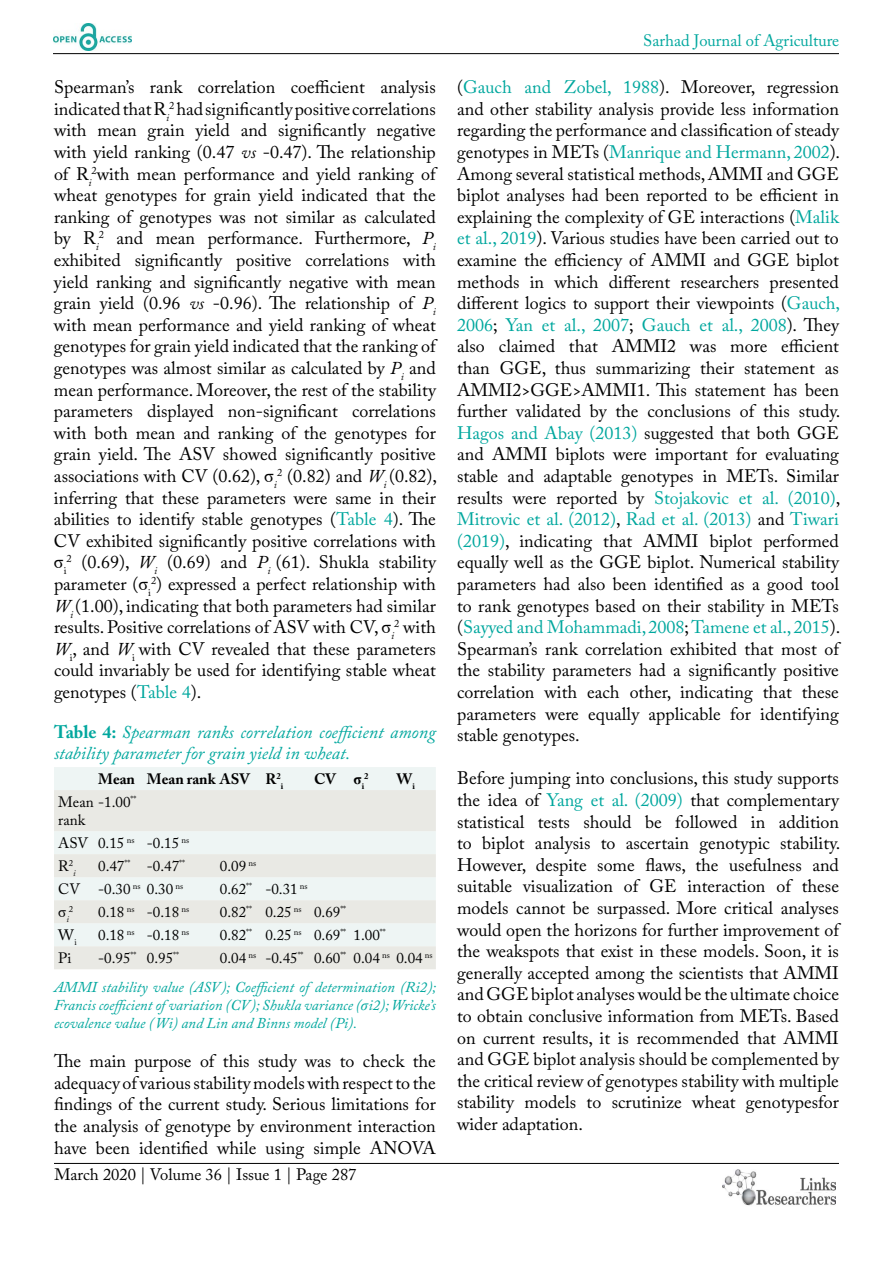
<style>
.page{position:relative;width:893px;height:1263px;background:#fff}
.page>*{position:absolute;margin:0;border:0;box-sizing:border-box;transform-origin:0 0}
.t1{font:18px/21.6px "Adobe Caslon Pro";color:#000;text-align:justify}
.t2{font:italic 18px/21.6px "Adobe Caslon Pro";color:#00a79e}
.t3{font:16.5px "Adobe Caslon Pro";color:#000}
.t4{font:16.5px "Adobe Caslon Pro";color:#00a79e}
.t5{font:italic 15px/28.2px "Adobe Caslon Pro";color:#00a79e;text-align:right}
.t6{font:15px/18px "Adobe Caslon Pro";color:#000}
.t7{font:700 15px "Adobe Caslon Pro";color:#000}
.t8{font:15px "Times New Roman";color:#000}
.t9{font:700 8.7px "Adobe Caslon Pro";color:#000}
.t10{font:italic 8.7px "Adobe Caslon Pro";color:#000}
.t11{font:8.7px "Adobe Caslon Pro";color:#000}
.s1{font-style:italic}
.s2{font-family:"Times New Roman"}
.s3{color:#00a79e}
.s4{font-weight:700;font-style:normal}
.s5{font-style:normal;color:#000}
</style>
<div class="page">
<hr style="left:53px;top:53px;width:786px;height:1px;background:#000">
<hr style="left:54px;top:1163px;width:785px;height:1px;background:#000">
<img style="left:53px;top:24px;width:78px;height:27px">
<img style="left:722px;top:1169px;width:113px;height:37px">
<div style="left:54px;top:767px;width:382px;height:23px;background:#eef5f4"></div>
<svg style="left:54px;top:790px;width:382px;height:179px;background:#ebedea"></svg>
<p class="t1" style="left:54px;top:76px;width:385px">Spearman’s rank correlation coefficient analysis indicated that R<sub>i</sub><sup>2</sup> had significantly positive correlations with mean grain yield and significantly negative with yield ranking (0.47 <span class="s1">vs</span> -0.47). The relationship of R<sub>i</sub><sup>2</sup>with mean performance and yield ranking of wheat genotypes for grain yield indicated that the ranking of genotypes was not similar as calculated by R<sub>i</sub><sup>2</sup> and mean performance. Furthermore, <span class="s1">P</span><sub>i </sub>exhibited significantly positive correlations with yield ranking and significantly negative with mean grain yield (0.96 <span class="s1">vs</span> -0.96). The relationship of <span class="s1">P</span><sub>i </sub>with mean performance and yield ranking of wheat genotypes for grain yield indicated that the ranking of genotypes was almost similar as calculated by <span class="s1">P</span><sub>i</sub> and mean performance. Moreover, the rest of the stability parameters displayed non-significant correlations with both mean and ranking of the genotypes for grain yield. The ASV showed significantly positive associations with CV (0.62), <span class="s2">σ</span><sub>i</sub><sup>2</sup> (0.82) and <span class="s1">W</span><sub>i</sub> (0.82), inferring that these parameters were same in their abilities to identify stable genotypes (<span class="s3">Table 4</span>). The CV exhibited significantly positive correlations with <span class="s2">σ</span><sub>i</sub><sup>2</sup> (0.69), <span class="s1">W</span><sub>i</sub> (0.69) and <span class="s1">P</span><sub>i</sub> (61). Shukla stability parameter (<span class="s2">σ</span><sub>i</sub><sup>2</sup>) expressed a perfect relationship with <span class="s1">W</span><sub>i</sub> (1.00), indicating that both parameters had similar results. Positive correlations of ASV with CV, <span class="s2">σ</span><sub>i</sub><sup>2</sup> with <span class="s1">W</span><sub>i</sub>, and <span class="s1">W</span><sub>i</sub> with CV revealed that these parameters could invariably be used for identifying stable wheat genotypes (<span class="s3">Table 4</span>).</p>
<p class="t2" style="left:54px;top:721px;width:383px"><span class="s4">Table 4:</span> Spearman ranks correlation coefficient among stability parameter for grain yield in wheat.</p>
<p class="t7" style="left:98px;top:770px;width:184px">Mean Mean rank ASV R<sup>2</sup></p>
<p class="t9" style="left:281px;top:781px;width:4px">i</p>
<p class="t7" style="left:314px;top:770px;width:52px">CV <span class="s2">σ</span><sub>i</sub></p>
<p class="t9" style="left:364px;top:771px;width:6px">2</p>
<p class="t7" style="left:396px;top:770px;width:20px">W<sub>i</sub></p>
<p class="t6" style="left:58px;top:793px;width:80px">Mean -1.00<sup>** </sup>rank</p>
<p class="t6" style="left:58px;top:831px;width:132px;line-height:23px">ASV 0.15 <sup>ns</sup> -0.15 <sup>ns<br></sup>R<sup>2</sup></p>
<p class="t10" style="left:73px;top:868px;width:4px">i</p>
<p class="t6" style="left:98px;top:857px;width:88px">0.47<sup>**</sup> -0.47<sup>**</sup></p>
<p class="t6" style="left:220px;top:857px;width:38px">0.09 <sup>ns</sup></p>
<p class="t6" style="left:58px;top:880px;width:126px">CV -0.30 <sup>ns</sup> 0.30 <sup>ns</sup></p>
<p class="t6" style="left:220px;top:880px;width:89px">0.62<sup>**</sup> -0.31 <sup>ns</sup></p>
<p class="t8" style="left:58px;top:902px;width:12px">σ<sub>i</sub></p>
<p class="t11" style="left:69px;top:904px;width:6px">2</p>
<p class="t6" style="left:98px;top:903px;width:93px">0.18 <sup>ns</sup> -0.18 <sup>ns</sup></p>
<p class="t6" style="left:220px;top:903px;width:128px">0.82<sup>**</sup> 0.25 <sup>ns</sup> 0.69<sup>**</sup></p>
<p class="t6" style="left:58px;top:926px;width:20px">W<sub>i</sub></p>
<p class="t6" style="left:98px;top:926px;width:93px">0.18 <sup>ns</sup> -0.18 <sup>ns</sup></p>
<p class="t6" style="left:220px;top:926px;width:167px">0.82<sup>**</sup> 0.25 <sup>ns</sup> 0.69<sup>**</sup> 1.00<sup>**</sup></p>
<p class="t6" style="left:58px;top:949px;width:15px">Pi</p>
<p class="t6" style="left:98px;top:949px;width:82px">-0.95<sup>**</sup> 0.95<sup>**</sup></p>
<p class="t5" style="left:54px;top:944px;width:384px"><span class="s5">0.04</span> <sup>ns</sup> <span class="s5">-0.45</span><sup>**</sup> <span class="s5">0.60</span><sup>**</sup> <span class="s5">0.04</span> <sup>ns</sup> <span class="s5">0.04</span> <sup>ns<br></sup>AMMI stability value (ASV); Coefficient of determination (Ri2);</p>
<p class="t5" style="left:54px;top:995px;width:383px;line-height:18px;text-align:left">Francis coefficient of variation (CV); Shukla variance (<span class="s2">σ</span>i2); Wricke’s ecovalence value (Wi) and Lin and Binns model (Pi).</p>
<p class="t1" style="left:54px;top:1050px;width:383px">The main purpose of this study was to check the adequacy of various stability models with respect to the findings of the current study. Serious limitations for the analysis of genotype by environment interaction have been identified while using simple ANOVA</p>
<p class="t3" style="left:54px;top:1165px;width:304px">March 2020 | Volume 36 | Issue 1 | Page 287</p>
<p class="t4" style="left:643px;top:31px;width:198px">Sarhad Journal of Agriculture</p>
<p class="t1" style="left:457px;top:76px;width:385px">(<span class="s3">Gauch and Zobel, 1988</span>). Moreover, regression and other stability analysis provide less information regarding the performance and classification of steady genotypes in METs (<span class="s3">Manrique and Hermann, 2002</span>).<br>Among several statistical methods, AMMI and GGE biplot analyses had been reported to be efficient in explaining the complexity of GE interactions (<span class="s3">Malik et al., 2019</span>). Various studies have been carried out to examine the efficiency of AMMI and GGE biplot methods in which different researchers presented different logics to support their viewpoints (<span class="s3">Gauch, 2006</span>; <span class="s3">Yan et al., 2007</span>; <span class="s3">Gauch et al., 2008</span>). They also claimed that AMMI2 was more efficient than GGE, thus summarizing their statement as AMMI2&gt;GGE&gt;AMMI1. This statement has been further validated by the conclusions of this study.<br><span class="s3">Hagos and Abay (2013)</span> suggested that both GGE and AMMI biplots were important for evaluating stable and adaptable genotypes in METs. Similar results were reported by <span class="s3">Stojakovic et al. (2010)</span>, <span class="s3">Mitrovic et al. (2012)</span>, <span class="s3">Rad et al. (2013)</span> and <span class="s3">Tiwari (2019)</span>, indicating that AMMI biplot performed equally well as the GGE biplot. Numerical stability parameters had also been identified as a good tool to rank genotypes based on their stability in METs (<span class="s3">Sayyed and Mohammadi, 2008</span>; <span class="s3">Tamene et al., 2015</span>).<br>Spearman’s rank correlation exhibited that most of the stability parameters had a significantly positive correlation with each other, indicating that these parameters were equally applicable for identifying stable genotypes.</p>
<p class="t1" style="left:457px;top:767px;width:385px">Before jumping into conclusions, this study supports the idea of <span class="s3">Yang et al. (2009)</span> that complementary statistical tests should be followed in addition to biplot analysis to ascertain genotypic stability.<br>However, despite some flaws, the usefulness and suitable visualization of GE interaction of these models cannot be surpassed. More critical analyses would open the horizons for further improvement of the weakspots that exist in these models. Soon, it is generally accepted among the scientists that AMMI and GGE biplot analyses would be the ultimate choice to obtain conclusive information from METs. Based on current results, it is recommended that AMMI and GGE biplot analysis should be complemented by the critical review of genotypes stability with multiple stability models to scrutinize wheat genotypesfor wider adaptation.</p>
</div>
